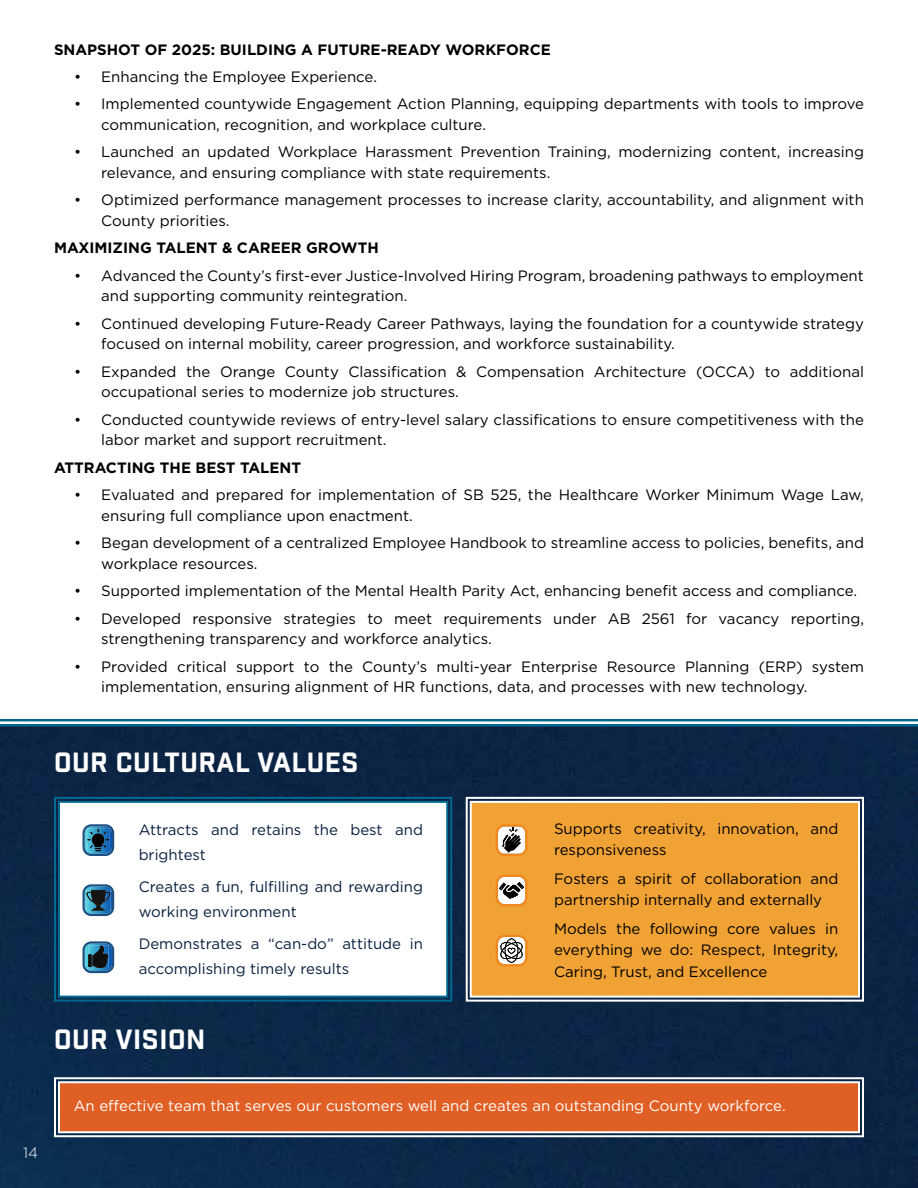
<style>
.page{position:relative;width:918px;height:1188px;background:#fff}
.page>*{position:absolute;margin:0;border:0;box-sizing:border-box;transform-origin:0 0}
.t1{font:27px "Industry Inc Base";letter-spacing:.02em;color:#fff}
.t2{font:15px/20.7px "Gotham";color:#000}
.t3{font:15px/25.2px "Gotham";color:#081f3f}
.t4{font:700 15px "Gotham";color:#000}
.t5{font:15px "Gotham";color:#fff}
.t6{font:300 15px "Gotham";color:#fff}
</style>
<div class="page">
<img style="left:0;top:727px;width:918px;height:461px">
<svg style="left:53px;top:1076px;width:812px;height:62px"></svg>
<svg style="left:57px;top:1080px;width:804px;height:54px;background:#d96936"></svg>
<svg style="left:53px;top:796px;width:400px;height:207px;background:#05476b"></svg>
<svg style="left:57px;top:800px;width:392px;height:199px"></svg>
<svg style="left:465px;top:796px;width:400px;height:207px"></svg>
<div style="left:469px;top:800px;width:392px;height:199px;background:#f1a234"></div>
<svg style="left:85px;top:827px;width:26px;height:26px"></svg>
<div style="left:82px;top:824px;width:32px;height:32px;border:2px solid #1c5083;border-radius:8px"></div>
<svg style="left:499px;top:827px;width:25px;height:26px"></svg>
<div style="left:496px;top:824px;width:31px;height:32px;border:2px solid #f3891e;border-radius:8px"></div>
<svg style="left:85px;top:887px;width:26px;height:26px"></svg>
<div style="left:82px;top:884px;width:32px;height:32px;border:2px solid #1c5083;border-radius:8px"></div>
<svg style="left:499px;top:878px;width:25px;height:25px"></svg>
<div style="left:496px;top:875px;width:31px;height:31px;border:2px solid #f3891e;border-radius:8px"></div>
<svg style="left:85px;top:944px;width:26px;height:26px"></svg>
<svg style="left:88px;top:954px;width:4px;height:13px"></svg>
<div style="left:82px;top:941px;width:32px;height:32px;border:2px solid #1c5083;border-radius:8px"></div>
<svg style="left:499px;top:938px;width:25px;height:25px"></svg>
<div style="left:496px;top:935px;width:31px;height:31px;border:2px solid #f3891e;border-radius:8px"></div>
<hr style="left:0;top:724px;width:918px;height:2px;background:#006992">
<hr style="left:0;top:719px;width:918px;height:2px;background:#006992">
<p class="t4" style="left:54px;top:39px;width:498px">SNAPSHOT OF 2025: BUILDING A FUTURE-READY WORKFORCE</p>
<p class="t2" style="left:74px;top:66px;width:304px">• Enhancing the Employee Experience.</p>
<p class="t2" style="left:101px;top:94px;width:764px;text-indent:-27px">• Implemented countywide Engagement Action Planning, equipping departments with tools to improve communication, recognition, and workplace culture.</p>
<p class="t2" style="left:101px;top:142px;width:764px;text-indent:-27px">• Launched an updated Workplace Harassment Prevention Training, modernizing content, increasing relevance, and ensuring compliance with state requirements.</p>
<p class="t2" style="left:101px;top:190px;width:764px;text-indent:-27px">• Optimized performance management processes to increase clarity, accountability, and alignment with<br>County priorities.</p>
<p class="t4" style="left:54px;top:238px;width:326px">MAXIMIZING TALENT &amp; CAREER GROWTH</p>
<p class="t2" style="left:101px;top:265px;width:764px;text-indent:-27px">• Advanced the County’s first-ever Justice-Involved Hiring Program, broadening pathways to employment and supporting community reintegration.</p>
<p class="t2" style="left:101px;top:313px;width:764px;text-indent:-27px">• Continued developing Future-Ready Career Pathways, laying the foundation for a countywide strategy focused on internal mobility, career progression, and workforce sustainability.</p>
<p class="t2" style="left:101px;top:361px;width:764px;text-indent:-27px">• Expanded the Orange County Classification &amp; Compensation Architecture (OCCA) to additional occupational series to modernize job structures.</p>
<p class="t2" style="left:101px;top:409px;width:764px;text-indent:-27px">• Conducted countywide reviews of entry-level salary classifications to ensure competitiveness with the labor market and support recruitment.</p>
<p class="t4" style="left:54px;top:458px;width:249px">ATTRACTING THE BEST TALENT</p>
<p class="t2" style="left:101px;top:484px;width:764px;text-indent:-27px">• Evaluated and prepared for implementation of SB 525, the Healthcare Worker Minimum Wage Law, ensuring full compliance upon enactment.</p>
<p class="t2" style="left:101px;top:532px;width:764px;text-indent:-27px">• Began development of a centralized Employee Handbook to streamline access to policies, benefits, and workplace resources.</p>
<p class="t2" style="left:74px;top:580px;width:784px">• Supported implementation of the Mental Health Parity Act, enhancing benefit access and compliance.</p>
<p class="t2" style="left:101px;top:608px;width:764px;text-indent:-27px">• Developed responsive strategies to meet requirements under AB 2561 for vacancy reporting, strengthening transparency and workforce analytics.</p>
<p class="t2" style="left:101px;top:656px;width:764px;text-indent:-27px">• Provided critical support to the County’s multi-year Enterprise Resource Planning (ERP) system implementation, ensuring alignment of HR functions, data, and processes with new technology.</p>
<h1 class="t1" style="left:54px;top:746px;width:306px">OUR CULTURAL VALUES</h1>
<p class="t3" style="left:139px;top:817px;width:286px">Attracts and retains the best and brightest</p>
<p class="t3" style="left:139px;top:874px;width:286px">Creates a fun, fulfilling and rewarding working environment</p>
<p class="t3" style="left:139px;top:931px;width:286px">Demonstrates a “can-do” attitude in accomplishing timely results</p>
<h1 class="t1" style="left:54px;top:1023px;width:153px">OUR VISION</h1>
<p class="t2" style="left:554px;top:817px;width:286px;line-height:21.6px">Supports creativity, innovation, and responsiveness</p>
<p class="t2" style="left:554px;top:867px;width:286px;line-height:21.6px">Fosters a spirit of collaboration and partnership internally and externally</p>
<p class="t2" style="left:554px;top:917px;width:286px;line-height:21.6px;text-align:justify">Models the following core values in everything we do: Respect, Integrity, Caring, Trust, and Excellence</p>
<p class="t6" style="left:23px;top:1143px;width:16px">14</p>
<p class="t5" style="left:74px;top:1096px;width:713px">An effective team that serves our customers well and creates an outstanding County workforce.</p>
</div>
